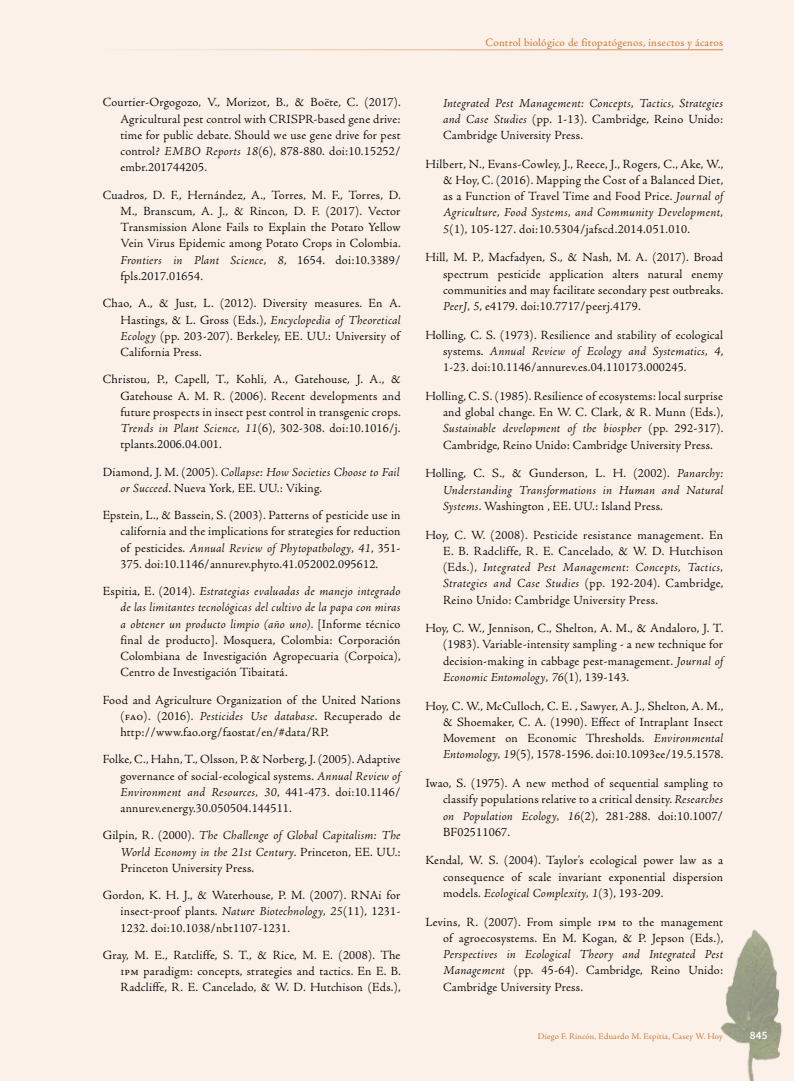
<style>
.page{position:relative;width:794px;height:1081px;background:#fbf1e9}
.page>*{position:absolute;margin:0;border:0;box-sizing:border-box;transform-origin:0 0}
.t1{font:300 12.5px/16.2px "Adobe Jenson Pro";letter-spacing:.02em;color:#000;text-align:justify}
.t2{font:italic 300 12.5px/16.2px "Adobe Jenson Pro";letter-spacing:.015em;color:#000;text-align:justify}
.t3{font:300 12.5px/16.2px "Adobe Jenson Pro";color:#000}
.t4{font:11.25px "Adobe Jenson Pro";letter-spacing:.02em;color:#cd7934}
.t5{font:600 11.25px "Source Sans Pro";color:#fff}
.t6{font:8.75px "Adobe Jenson Pro";letter-spacing:.02em;color:#cd7934}
.s1{font-style:italic}
.s2{font-style:normal}
</style>
<div class="page">
<img style="left:720px;top:929px;width:62px;height:152px">
<hr style="left:85px;top:50px;width:638px;height:1px;background:#cd7934">
<p class="t1" style="left:120px;top:95px;width:282px;text-indent:-18px">Courtier-Orgogozo, V., Morizot, B., &amp; Boëte, C. (2017).<br>Agricultural pest control with CRISPR-based gene drive: time for public debate. Should we use gene drive for pest control? <span class="s1">EMBO Reports 18</span>(6), 878-880. doi:10.15252/ embr.201744205.</p>
<p class="t1" style="left:120px;top:187px;width:282px;text-indent:-18px">Cuadros, D. F., Hernández, A., Torres, M. F., Torres, D.<br>M., Branscum, A. J., &amp; Rincon, D. F. (2017). Vector Transmission Alone Fails to Explain the Potato Yellow Vein Virus Epidemic among Potato Crops in Colombia.<br><span class="s1">Frontiers in Plant Science, 8</span>, 1654. doi:10.3389/ fpls.2017.01654.</p>
<p class="t1" style="left:120px;top:295px;width:282px;text-indent:-18px">Chao, A., &amp; Just, L. (2012). Diversity measures. En A.<br>Hastings, &amp; L. Gross (Eds.), <span class="s1">Encyclopedia of Theoretical Ecology</span> (pp. 203-207). Berkeley, EE. UU.: University of California Press.</p>
<p class="t1" style="left:120px;top:371px;width:282px;text-indent:-18px">Christou, P., Capell, T., Kohli, A., Gatehouse, J. A., &amp; Gatehouse A. M. R. (2006). Recent developments and future prospects in insect pest control in transgenic crops.<br><span class="s1">Trends in Plant Science, 11</span>(6), 302-308. doi:10.1016/j. tplants.2006.04.001.</p>
<p class="t3" style="left:120px;top:464px;width:280px;text-indent:-18px">Diamond, J. M. (2005). <span class="s1">Collapse: How Societies Choose to Fail or Succeed</span>. Nueva York, EE. UU.: Viking.</p>
<p class="t1" style="left:120px;top:507px;width:281px;text-indent:-18px">Epstein, L., &amp; Bassein, S. (2003). Patterns of pesticide use in california and the implications for strategies for reduction of pesticides. <span class="s1">Annual Review of Phytopathology, 41</span>, 351- 375. doi:10.1146/annurev.phyto.41.052002.095612.</p>
<p class="t1" style="left:120px;top:583px;width:282px;text-indent:-18px">Espitia, E. (2014). <span class="s1">Estrategias evaluadas de manejo integrado de las limitantes tecnológicas del cultivo de la papa con miras a obtener un producto limpio (año uno)</span>. [Informe técnico final de producto]. Mosquera, Colombia: Corporación Colombiana de Investigación Agropecuaria (Corpoica), Centro de Investigación Tibaitatá.</p>
<p class="t1" style="left:120px;top:692px;width:281px;text-indent:-18px">Food and Agriculture Organization of the United Nations (fao). (2016). <span class="s1">Pesticides Use database</span>. Recuperado de http://www.fao.org/faostat/en/#data/RP.</p>
<p class="t1" style="left:120px;top:751px;width:284px;text-align:left;text-indent:-18px">Folke, C., Hahn, T., Olsson, P. &amp; Norberg, J. (2005). Adaptive governance of social-ecological systems. <span class="s1">Annual Review of Environment and Resources, 30</span>, 441-473. doi:10.1146/ annurev.energy.30.050504.144511.</p>
<p class="t2" style="left:120px;top:828px;width:282px;text-indent:-18px"><span class="s2">Gilpin, R. (2000).</span> The Challenge of Global Capitalism: The World Economy in the 21st Century<span class="s2">. Princeton, EE. UU.:<br>Princeton University Press.</span></p>
<p class="t1" style="left:120px;top:887px;width:281px;text-indent:-18px">Gordon, K. H. J., &amp; Waterhouse, P. M. (2007). RNAi for insect-proof plants. <span class="s1">Nature Biotechnology, 25</span>(11), 1231- 1232. doi:10.1038/nbt1107-1231.</p>
<p class="t1" style="left:120px;top:947px;width:282px;text-indent:-18px">Gray, M. E., Ratcliffe, S. T., &amp; Rice, M. E. (2008). The ipm paradigm: concepts, strategies and tactics. En E. B.<br>Radcliffe, R. E. Cancelado, &amp; W. D. Hutchison (Eds.),</p>
<p class="t4" style="left:485px;top:36px;width:239px">Control biológico de fitopatógenos, insectos y ácaros</p>
<p class="t2" style="left:443px;top:95px;width:282px">Integrated Pest Management: Concepts, Tactics, Strategies and Case Studies <span class="s2">(pp. 1-13). Cambridge, Reino Unido:<br>Cambridge University Press.</span></p>
<p class="t1" style="left:443px;top:156px;width:284px;text-align:left;text-indent:-18px">Hilbert, N., Evans-Cowley, J., Reece, J., Rogers, C., Ake, W., &amp; Hoy, C. (2016). Mapping the Cost of a Balanced Diet, as a Function of Travel Time and Food Price. <span class="s1">Journal of Agriculture, Food Systems, and Community Development, 5</span>(1), 105-127. doi:10.5304/jafscd.2014.051.010.</p>
<p class="t1" style="left:443px;top:249px;width:282px;text-indent:-18px">Hill, M. P., Macfadyen, S., &amp; Nash, M. A. (2017). Broad spectrum pesticide application alters natural enemy communities and may facilitate secondary pest outbreaks.<br><span class="s1">PeerJ, 5</span>, e4179. doi:10.7717/peerj.4179.</p>
<p class="t1" style="left:443px;top:327px;width:282px;text-indent:-18px">Holling, C. S. (1973). Resilience and stability of ecological systems. <span class="s1">Annual Review of Ecology and Systematics, 4</span>, 1-23. doi:10.1146/annurev.es.04.110173.000245.</p>
<p class="t1" style="left:443px;top:388px;width:282px;text-indent:-18px">Holling, C. S. (1985). Resilience of ecosystems: local surprise and global change. En W. C. Clark, &amp; R. Munn (Eds.), <span class="s1">Sustainable development of the biospher</span> (pp. 292-317).<br>Cambridge, Reino Unido: Cambridge University Press.</p>
<p class="t1" style="left:443px;top:465px;width:281px;text-indent:-18px">Holling, C. S., &amp; Gunderson, L. H. (2002). <span class="s1">Panarchy:<br>Understanding Transformations in Human and Natural Systems</span>. Washington , EE. UU.: Island Press.</p>
<p class="t1" style="left:443px;top:527px;width:282px;text-indent:-18px">Hoy, C. W. (2008). Pesticide resistance management. En E. B. Radcliffe, R. E. Cancelado, &amp; W. D. Hutchison (Eds.), <span class="s1">Integrated Pest Management: Concepts, Tactics, Strategies and Case Studies</span> (pp. 192-204). Cambridge, Reino Unido: Cambridge University Press.</p>
<p class="t1" style="left:443px;top:620px;width:284px;text-align:left;text-indent:-18px">Hoy, C. W., Jennison, C., Shelton, A. M., &amp; Andaloro, J. T. (1983). Variable-intensity sampling - a new technique for decision-making in cabbage pest-management. <span class="s1">Journal of Economic Entomology, 76</span>(1), 139-143.</p>
<p class="t1" style="left:443px;top:698px;width:282px;text-indent:-18px">Hoy, C. W., McCulloch, C. E. , Sawyer, A. J., Shelton, A. M., &amp; Shoemaker, C. A. (1990). Effect of Intraplant Insect Movement on Economic Thresholds. <span class="s1">Environmental Entomology, 19</span>(5), 1578-1596. doi:10.1093ee/19.5.1578.</p>
<p class="t1" style="left:443px;top:775px;width:281px;text-indent:-18px">Iwao, S. (1975). A new method of sequential sampling to classify populations relative to a critical density. <span class="s1">Researches on Population Ecology, 16</span>(2), 281-288. doi:10.1007/ BF02511067.</p>
<p class="t1" style="left:443px;top:852px;width:281px;text-indent:-18px">Kendal, W. S. (2004). Taylor’s ecological power law as a consequence of scale invariant exponential dispersion models. <span class="s1">Ecological Complexity, 1</span>(3), 193-209.</p>
<p class="t1" style="left:425px;top:914px;width:299px;text-align:right">Levins, R. (2007). From simple ipm to the management of agroecosystems. En M. Kogan, &amp; P. Jepson (Eds.),</p>
<p class="t2" style="left:443px;top:947px;width:282px">Perspectives in Ecological Theory and Integrated Pest Management <span class="s2">(pp. 45-64). Cambridge, Reino Unido:<br>Cambridge University Press.</span></p>
<p class="t6" style="left:538px;top:1031px;width:187px">Diego F. Rincón, Eduardo M. Espitia, Casey W. Hoy</p>
<p class="t5" style="left:749px;top:1028px;width:19px">845</p>
</div>
